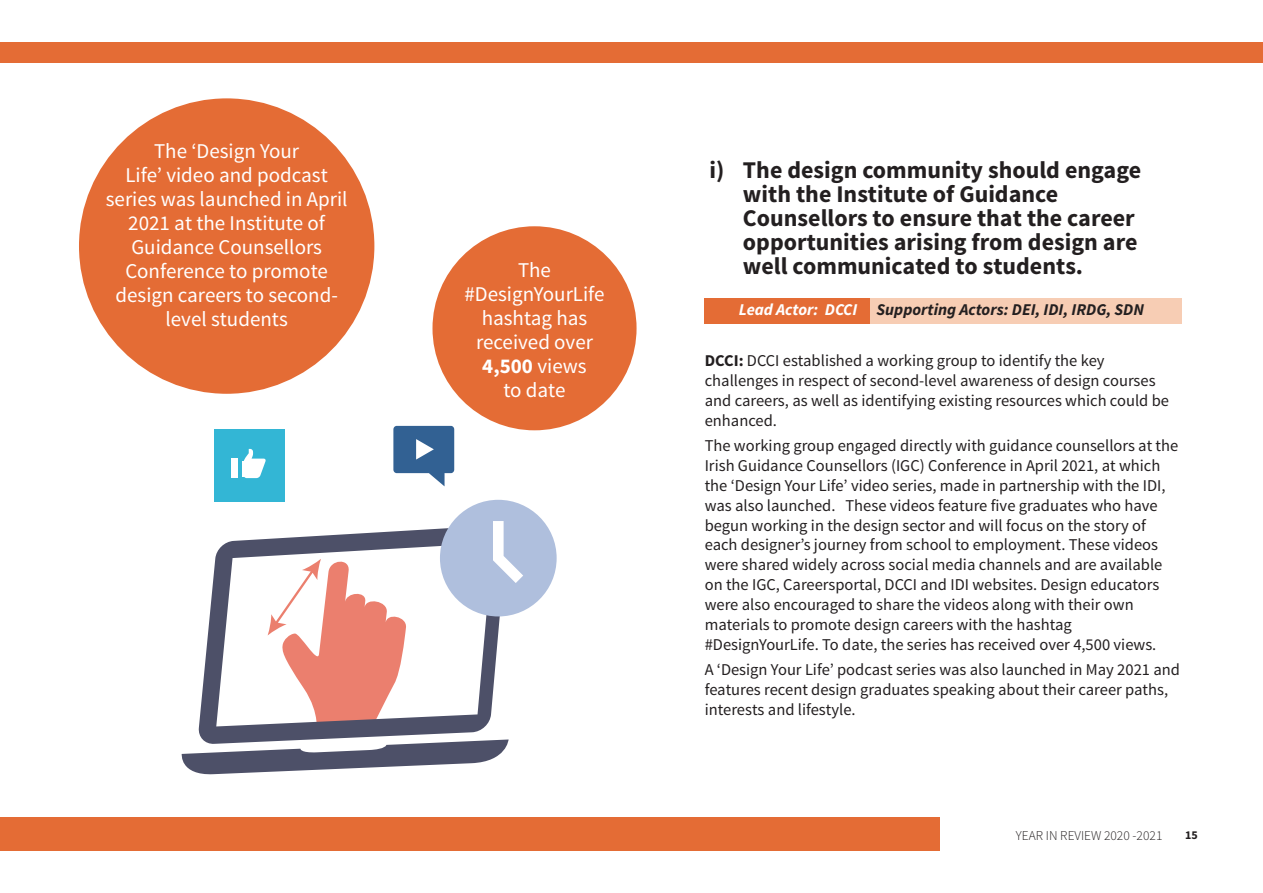
<style>
.page{position:relative;width:1263px;height:893px;background:#fff}
.page>*{position:absolute;margin:0;border:0;box-sizing:border-box;transform-origin:0 0}
.t1{font:700 24px/24px "Source Sans Pro";color:#231f20}
.t2{font:21px/24px "Source Sans Pro";color:#fff;text-align:center}
.t3{font:700 21px "Source Sans Pro";color:#fff}
.t4{font:16.5px/19.8px "Source Sans Pro";color:#231f20}
.t5{font:italic 700 16.5px "Source Sans Pro";color:#231f20}
.t6{font:300 13.5px "Source Sans Pro";color:#231f20}
.t7{font:700 12px "Source Sans Pro";color:#231f20}
.s1{font-weight:400}
.s2{color:#fff}
.s3{font-weight:700}
</style>
<div class="page">
<div style="left:0;top:817px;width:1008px;height:33px;background:#e46c35"></div>
<div style="left:940px;top:816px;width:323px;height:40px;background:#fff"></div>
<div style="left:0;top:43px;width:1263px;height:20px;background:#e46c35"></div>
<div style="left:214px;top:429px;width:70px;height:73px;background:#33b6d5"></div>
<svg style="left:244px;top:449px;width:22px;height:29px"></svg>
<hr style="left:242px;top:461px;width:4px;height:15px;background:#fff">
<div style="left:231px;top:459px;width:6px;height:19px;background:#fff"></div>
<div style="left:393px;top:426px;width:61px;height:47px;background:#326193;border-radius:3px"></div>
<svg style="left:416px;top:439px;width:18px;height:21px"></svg>
<svg style="left:198px;top:527px;width:309px;height:212px"></svg>
<svg style="left:181px;top:739px;width:328px;height:36px"></svg>
<div style="left:440px;top:500px;width:117px;height:116px;background:#afbfdd;border-radius:50%"></div>
<svg style="left:493px;top:521px;width:30px;height:62px"></svg>
<div style="left:79px;top:98px;width:295px;height:296px;background:#e46c35;border-radius:50%"></div>
<div style="left:705px;top:298px;width:476px;height:25px;background:#f7cdb4"></div>
<div style="left:705px;top:298px;width:165px;height:25px;background:#e46c35"></div>
<div style="left:432px;top:226px;width:204px;height:204px;background:#e46c35;border-radius:50%"></div>
<p class="t2" style="left:154px;top:141px;width:147px">The ‘Design Your</p>
<p class="t2" style="left:106px;top:165px;width:243px">Life’ video and podcast series was launched in April<br>2021 at the Institute of<br>Guidance Counsellors<br>Conference to promote design careers to second&shy;level students</p>
<p class="t2" style="left:518px;top:260px;width:34px">The</p>
<p class="t2" style="left:464px;top:284px;width:142px">#DesignYourLife hashtag has</p>
<p class="t2" style="left:476px;top:332px;width:119px">received over</p>
<p class="t3" style="left:482px;top:358px;width:106px">4,500 <span class="s1">views</span></p>
<p class="t2" style="left:503px;top:380px;width:64px">to date</p>
<p class="t1" style="left:743px;top:161px;width:400px;text-indent:-33px">i) The design community should engage with the Institute of Guidance Counsellors to ensure that the career opportunities arising from design are well communicated to students.</p>
<p class="t5" style="left:739px;top:303px;width:407px"><span class="s2">Lead Actor: DCCI</span> Supporting Actors: DEI, IDI, IRDG, SDN</p>
<p class="t4" style="left:705px;top:352px;width:466px"><span class="s3">DCCI:</span> DCCI established a working group to identify the key challenges in respect of second-level awareness of design courses and careers, as well as identifying existing resources which could be enhanced.</p>
<p class="t4" style="left:705px;top:438px;width:475px">The working group engaged directly with guidance counsellors at the Irish Guidance Counsellors (IGC) Conference in April 2021, at which the ‘Design Your Life’ video series, made in partnership with the IDI, was also launched. These videos feature five graduates who have begun working in the design sector and will focus on the story of each designer’s journey from school to employment. These videos were shared widely across social media channels and are available on the IGC, Careersportal, DCCI and IDI websites. Design educators were also encouraged to share the videos along with their own materials to promote design careers with the hashtag #DesignYourLife. To date, the series has received over 4,500 views.</p>
<p class="t4" style="left:705px;top:661px;width:477px">A ‘Design Your Life’ podcast series was also launched in May 2021 and features recent design graduates speaking about their career paths, interests and lifestyle.</p>
<p class="t6" style="left:1016px;top:828px;width:148px">YEAR IN REVIEW 2020 -2021</p>
<p class="t7" style="left:1185px;top:830px;width:14px">15</p>
</div>
